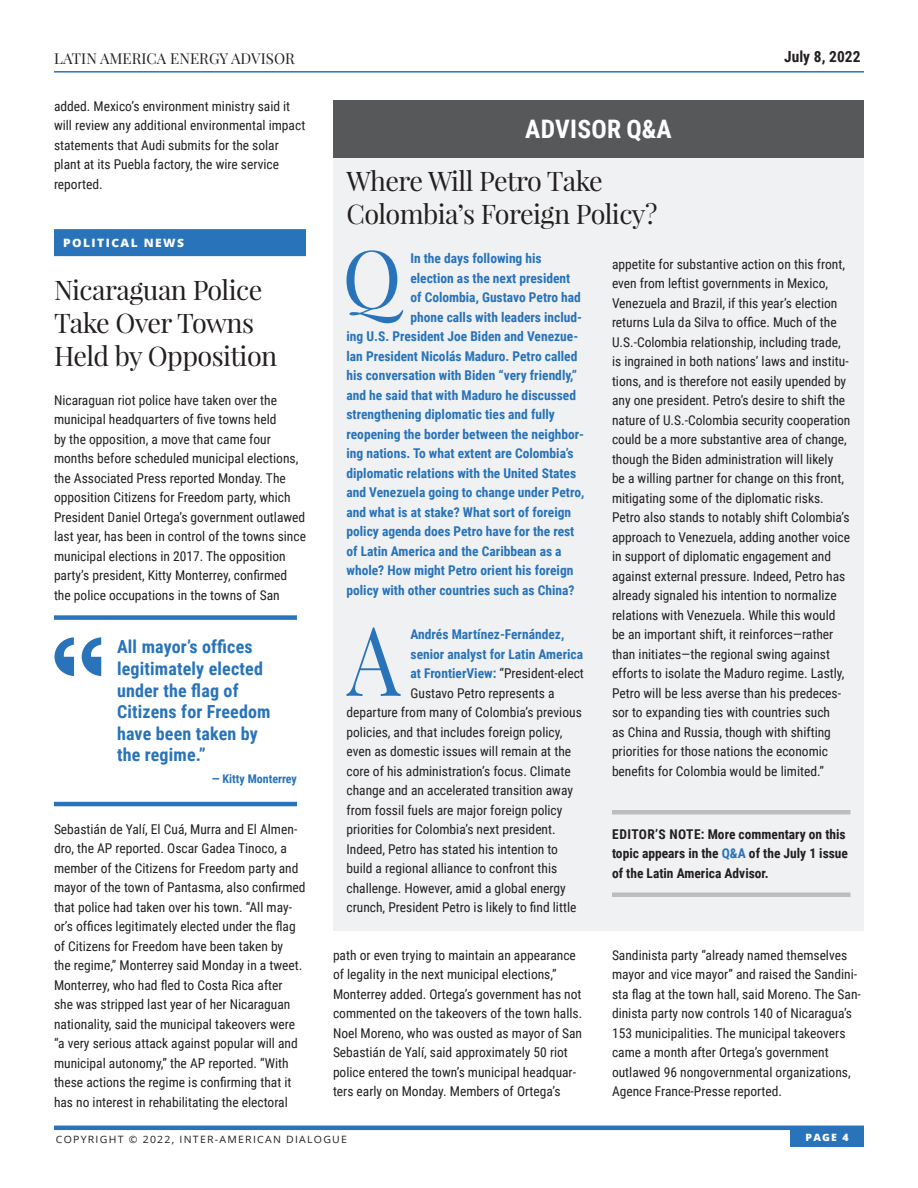
<style>
.page{position:relative;width:918px;height:1188px;background:#fff}
.page>*{position:absolute;margin:0;border:0;box-sizing:border-box;transform-origin:0 0}
.Answer_Text_-_Drop_C{font:96.15px "Playfair Display";color:#2873ba;scale:.88 1}
.Question_Text_-_Drop{font:80.1px "Playfair Display";color:#2873ba}
.Subhead_18pt{font:27px/33px "Playfair Display";letter-spacing:-.02em;color:#231f20}
.White_Section_Titles{font:700 25.5px "Roboto Condensed";letter-spacing:.01em;color:#fff}
.New_-_Block_Quote_Te{font:700 18px/21.6px "Roboto Condensed";letter-spacing:.01em;color:#2873ba}
.t1{font:700 15.3px "Roboto Condensed";letter-spacing:.005em;color:#231f20}
.t2{font:15px "Playfair Display";letter-spacing:.005em;color:#231f20}
.Main_Body_Text{font:13.5px/19.5px "Roboto Condensed";color:#231f20}
.Answer_Text_-_Drop_C-2{font:13.5px/19.5px "Roboto Condensed";color:#231f20}
.Question_Text_-_Drop-2{font:700 13.5px "Roboto Condensed";color:#2873ba}
.Editors_Note{font:700 13.5px/19.5px "Roboto Condensed";color:#231f20}
.Answer_Text_-_Drop_C-3{font:700 13.5px "Roboto Condensed";color:#2873ba}
.Quote_-_Name{font:700 12px "Roboto Condensed";color:#2873ba}
.Sections_-_with_Ener{font:800 11.55px "Open Sans";letter-spacing:.12em;color:#fff;scale:1.04 1}
.t3{font:10.05px "Open Sans";letter-spacing:.12em;color:#231f20;scale:1.04 1}
.t4{font:800 10.05px "Open Sans";color:#fff;scale:1.04 1}
.s1{font-weight:700;color:#2873ba}
.s2{color:#2873ba}
</style>
<div class="page">
<hr style="left:54px;top:1126px;width:810px;height:4px;background:#2873ba">
<div style="left:790px;top:1129px;width:74px;height:18px;background:#2873ba"></div>
<hr style="left:54px;top:71px;width:810px;height:2px;background:#2873ba">
<div style="left:54px;top:229px;width:252px;height:27px;background:#2873ba"></div>
<div style="left:54px;top:615px;width:243px;height:5px;background:#2873ba"></div>
<hr style="left:54px;top:802px;width:243px;height:4px;background:#2873ba">
<svg style="left:54px;top:637px;width:20px;height:39px"></svg>
<svg style="left:82px;top:637px;width:19px;height:39px"></svg>
<div style="left:333px;top:148px;width:531px;height:784px;background:#f0f1f2"></div>
<hr style="left:612px;top:810px;width:238px;height:4px;background:#bcbdc0">
<div style="left:612px;top:892px;width:238px;height:5px;background:#bcbdc0"></div>
<div style="left:333px;top:100px;width:531px;height:58px;background:#57585a"></div>
<p class="t2" style="left:54px;top:49px;width:242px">LATIN AMERICA ENERGY ADVISOR</p>
<p class="t1" style="left:784px;top:46px;width:78px">July 8, 2022</p>
<p class="Main_Body_Text" style="left:54px;top:96px;width:253px">added. Mexico’s environment ministry said it will review any additional environmental impact statements that Audi submits for the solar plant at its Puebla factory, the wire service reported.</p>
<p class="White_Section_Titles" style="left:525px;top:111px;width:148px">ADVISOR Q&amp;A</p>
<p class="Subhead_18pt" style="left:346px;top:164px;width:312px">Where Will Petro Take<br>Colombia’s Foreign Policy?</p>
<p class="Question_Text_-_Drop" style="left:342px;top:228px;width:61px">Q</p>
<p class="Question_Text_-_Drop-2" style="left:410px;top:249px;width:133px">In the days following his</p>
<p class="Sections_-_with_Ener" style="left:63px;top:234px;width:118px">POLITICAL NEWS</p>
<p class="Subhead_18pt" style="left:54px;top:273px;width:225px">Nicaraguan Police<br>Take Over Towns<br>Held by Opposition</p>
<p class="Main_Body_Text" style="left:54px;top:390px;width:254px">Nicaraguan riot police have taken over the municipal headquarters of five towns held<br>by the opposition, a move that came four months before scheduled municipal elections, the Associated Press reported Monday. The opposition Citizens for Freedom party, which President Daniel Ortega’s government outlawed last year, has been in control of the towns since municipal elections in 2017. The opposition party’s president, Kitty Monterrey, confirmed the police occupations in the towns of San</p>
<p class="Answer_Text_-_Drop_C-2" style="left:612px;top:253px;width:240px">appetite for substantive action on this front, even from leftist governments in Mexico, Venezuela and Brazil, if this year’s election returns Lula da Silva to office. Much of the U.S.-Colombia relationship, including trade, is ingrained in both nations’ laws and institu&shy;tions, and is therefore not easily upended by any one president. Petro’s desire to shift the nature of U.S.-Colombia security cooperation could be a more substantive area of change, though the Biden administration will likely<br>be a willing partner for change on this front, mitigating some of the diplomatic risks.<br>Petro also stands to notably shift Colombia’s approach to Venezuela, adding another voice in support of diplomatic engagement and against external pressure. Indeed, Petro has already signaled his intention to normalize relations with Venezuela. While this would be an important shift, it reinforces—rather than initiates—the regional swing against efforts to isolate the Maduro regime. Lastly, Petro will be less averse than his predeces&shy;sor to expanding ties with countries such<br>as China and Russia, though with shifting priorities for those nations the economic benefits for Colombia would be limited.”</p>
<p class="Question_Text_-_Drop-2" style="left:410px;top:268px;width:161px">election as the next president</p>
<p class="Question_Text_-_Drop-2" style="left:410px;top:288px;width:172px">of Colombia, Gustavo Petro had</p>
<p class="Question_Text_-_Drop-2" style="left:410px;top:307px;width:173px">phone calls with leaders includ-</p>
<p class="Question_Text_-_Drop-2" style="left:346px;top:327px;width:233px">ing U.S. President Joe Biden and Venezue-</p>
<p class="Question_Text_-_Drop-2" style="left:346px;top:346px;width:232px">lan President Nicolás Maduro. Petro called</p>
<p class="Question_Text_-_Drop-2" style="left:346px;top:366px;width:232px">his conversation with Biden “very friendly,”</p>
<p class="Question_Text_-_Drop-2" style="left:346px;top:385px;width:231px">and he said that with Maduro he discussed</p>
<p class="Question_Text_-_Drop-2" style="left:346px;top:405px;width:210px">strengthening diplomatic ties and fully</p>
<p class="Question_Text_-_Drop-2" style="left:346px;top:424px;width:239px">reopening the border between the neighbor-</p>
<p class="Question_Text_-_Drop-2" style="left:346px;top:444px;width:229px">ing nations. To what extent are Colombia’s</p>
<p class="Question_Text_-_Drop-2" style="left:346px;top:463px;width:231px">diplomatic relations with the United States</p>
<p class="Question_Text_-_Drop-2" style="left:346px;top:483px;width:239px">and Venezuela going to change under Petro,</p>
<p class="Question_Text_-_Drop-2" style="left:346px;top:502px;width:226px">and what is at stake? What sort of foreign</p>
<p class="Question_Text_-_Drop-2" style="left:346px;top:522px;width:229px">policy agenda does Petro have for the rest</p>
<p class="Question_Text_-_Drop-2" style="left:346px;top:541px;width:217px">of Latin America and the Caribbean as a</p>
<p class="Question_Text_-_Drop-2" style="left:346px;top:561px;width:228px">whole? How might Petro orient his foreign</p>
<p class="Question_Text_-_Drop-2" style="left:346px;top:580px;width:230px">policy with other countries such as China?</p>
<p class="Answer_Text_-_Drop_C" style="left:347px;top:600px;width:62px">A</p>
<p class="Answer_Text_-_Drop_C-3" style="left:411px;top:625px;width:155px">Andrés Martínez-Fernández,</p>
<p class="New_-_Block_Quote_Te" style="left:117px;top:636px;width:155px">All mayor’s offices legitimately elected under the flag of<br>Citizens for Freedom have been taken by the regime.”</p>
<p class="Quote_-_Name" style="left:212px;top:770px;width:87px">— Kitty Monterrey</p>
<p class="Answer_Text_-_Drop_C-3" style="left:411px;top:644px;width:174px">senior analyst for Latin America</p>
<p class="Answer_Text_-_Drop_C-2" style="left:411px;top:663px;width:175px"><span class="s1">at FrontierView:</span> “President-elect</p>
<p class="Answer_Text_-_Drop_C-2" style="left:411px;top:682px;width:146px">Gustavo Petro represents a</p>
<p class="Answer_Text_-_Drop_C-2" style="left:346px;top:702px;width:237px">departure from many of Colombia’s previous</p>
<p class="Answer_Text_-_Drop_C-2" style="left:346px;top:721px;width:217px">policies, and that includes foreign policy,</p>
<p class="Answer_Text_-_Drop_C-2" style="left:346px;top:741px;width:226px">even as domestic issues will remain at the</p>
<p class="Answer_Text_-_Drop_C-2" style="left:346px;top:760px;width:226px">core of his administration’s focus. Climate</p>
<p class="Answer_Text_-_Drop_C-2" style="left:346px;top:780px;width:228px">change and an accelerated transition away</p>
<p class="Answer_Text_-_Drop_C-2" style="left:346px;top:799px;width:218px">from fossil fuels are major foreign policy</p>
<p class="Answer_Text_-_Drop_C-2" style="left:346px;top:819px;width:211px">priorities for Colombia’s next president.</p>
<p class="Answer_Text_-_Drop_C-2" style="left:346px;top:838px;width:213px">Indeed, Petro has stated his intention to</p>
<p class="Answer_Text_-_Drop_C-2" style="left:346px;top:858px;width:212px">build a regional alliance to confront this</p>
<p class="Answer_Text_-_Drop_C-2" style="left:346px;top:877px;width:221px">challenge. However, amid a global energy</p>
<p class="Answer_Text_-_Drop_C-2" style="left:346px;top:897px;width:231px">crunch, President Petro is likely to find little</p>
<p class="Main_Body_Text" style="left:54px;top:819px;width:253px">Sebastián de Yalí, El Cuá, Murra and El Almen&shy;dro, the AP reported. Oscar Gadea Tinoco, a member of the Citizens for Freedom party and mayor of the town of Pantasma, also confirmed that police had taken over his town. “All may&shy;or’s offices legitimately elected under the flag of Citizens for Freedom have been taken by<br>the regime,” Monterrey said Monday in a tweet.<br>Monterrey, who had fled to Costa Rica after<br>she was stripped last year of her Nicaraguan nationality, said the municipal takeovers were “a very serious attack against popular will and municipal autonomy,” the AP reported. “With these actions the regime is confirming that it has no interest in rehabilitating the electoral</p>
<p class="Editors_Note" style="left:612px;top:823px;width:238px">EDITOR’S NOTE: More commentary on this topic appears in the <span class="s2">Q&amp;A</span> of the July 1 issue of the Latin America Advisor.</p>
<p class="Main_Body_Text" style="left:333px;top:945px;width:251px">path or even trying to maintain an appearance of legality in the next municipal elections,” Monterrey added. Ortega’s government has not commented on the takeovers of the town halls.<br>Noel Moreno, who was ousted as mayor of San Sebastián de Yalí, said approximately 50 riot police entered the town’s municipal headquar&shy;ters early on Monday. Members of Ortega’s</p>
<p class="Main_Body_Text" style="left:612px;top:945px;width:250px">Sandinista party “already named themselves mayor and vice mayor” and raised the Sandini&shy;sta flag at the town hall, said Moreno. The San&shy;dinista party now controls 140 of Nicaragua’s 153 municipalities. The municipal takeovers came a month after Ortega’s government outlawed 96 nongovernmental organizations, Agence France-Presse reported.</p>
<p class="t3" style="left:56px;top:1132px;width:281px">COPYRIGHT © 2022, INTER-AMERICAN DIALOGUE</p>
<p class="t4" style="left:806px;top:1129px;width:43px">PAGE 4</p>
</div>
